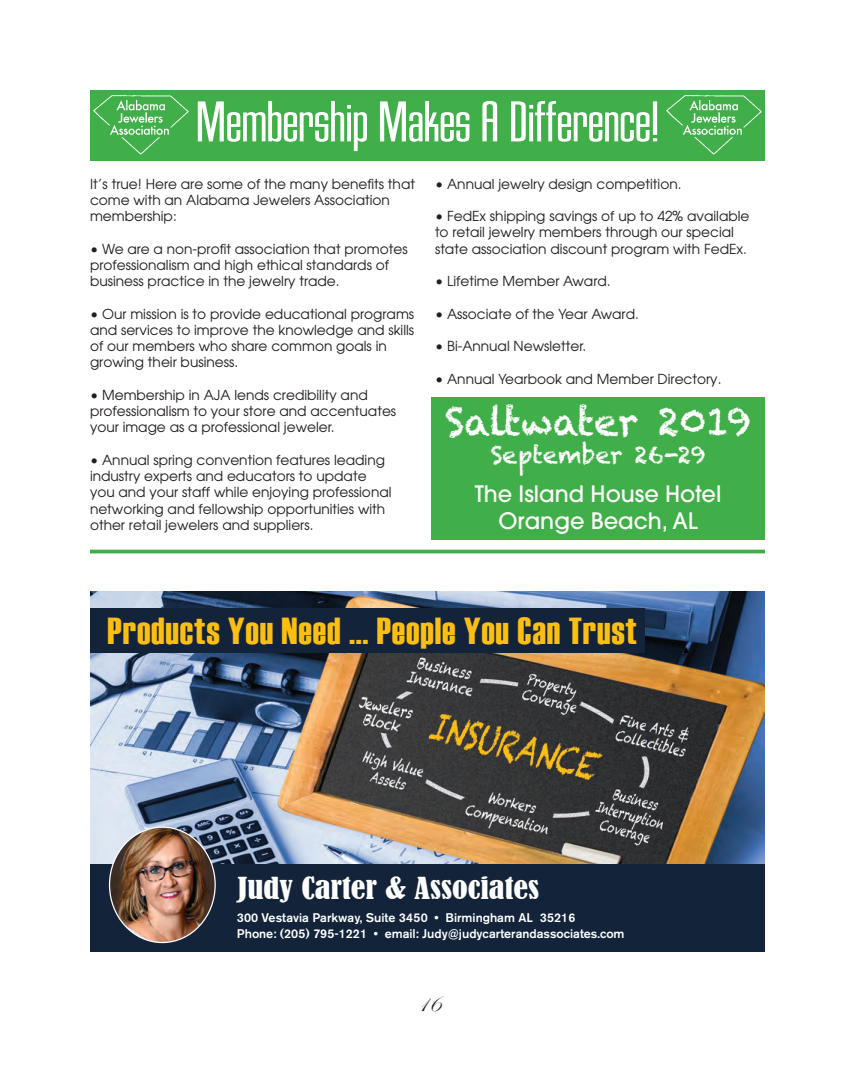
<style>
.page{position:relative;width:855px;height:1080px;background:#fff}
.page>*{position:absolute;margin:0;border:0;box-sizing:border-box;transform-origin:0 0}
.t1{font:60px "House Gothic Light One";color:#fff}
.t2{font:38.75px "Chalkduster";letter-spacing:-.01em;color:#fff}
.t3{font:37.5px "Haettenschweiler";letter-spacing:.025em;color:#fcbf11}
.t4{font:condensed 28.5px "Bernard";color:#fff;scale:1.15 1}
.t5{font:25px "Edwardian Script ITC";color:#231f20}
.t6{font:23.75px "Chalkduster";color:#fff}
.t7{font:500 22.5px "Avant Garde";color:#fff}
.t8{font:13.75px/16.2px "Avant Garde";color:#231f20}
.t9{font:500 12.5px/16.2px "Akzidenz Grotesk BE";color:#fff}
</style>
<div class="page">
<img style="left:90px;top:592px;width:675px;height:272px">
<div style="left:90px;top:864px;width:675px;height:88px;background:#12233a"></div>
<div style="left:90px;top:609px;width:554px;height:44px;background:#12233a"></div>
<img style="left:110px;top:827px;width:105px;height:116px">
<div style="left:90px;top:90px;width:675px;height:70px;background:#40ae49"></div>
<img style="left:93px;top:95px;width:96px;height:60px">
<img style="left:666px;top:95px;width:96px;height:60px">
<hr style="left:90px;top:550px;width:675px;height:3px;background:#40ae49">
<div style="left:431px;top:398px;width:334px;height:142px;background:#40ae49"></div>
<p class="t1" style="left:196px;top:88px;width:465px">Membership Makes A Difference!</p>
<p class="t8" style="left:90px;top:175px;width:327px">It’s true! Here are some of the many benefits that come with an Alabama Jewelers Association membership:</p>
<p class="t8" style="left:90px;top:240px;width:319px">• We are a non-profit association that promotes professionalism and high ethical standards of business practice in the jewelry trade.</p>
<p class="t8" style="left:90px;top:305px;width:326px">• Our mission is to provide educational programs and services to improve the knowledge and skills of our members who share common goals in growing their business.</p>
<p class="t8" style="left:90px;top:387px;width:308px">• Membership in AJA lends credibility and professionalism to your store and accentuates your image as a professional jeweler.</p>
<p class="t8" style="left:90px;top:452px;width:303px">• Annual spring convention features leading industry experts and educators to update you and your staff while enjoying professional networking and fellowship opportunities with other retail jewelers and suppliers.</p>
<p class="t8" style="left:435px;top:175px;width:248px">• Annual jewelry design competition.</p>
<p class="t8" style="left:435px;top:208px;width:316px">• FedEx shipping savings of up to 42% available to retail jewelry members through our special state association discount program with FedEx.</p>
<p class="t8" style="left:435px;top:273px;width:177px">• Lifetime Member Award.</p>
<p class="t8" style="left:435px;top:305px;width:205px">• Associate of the Year Award.</p>
<p class="t8" style="left:435px;top:338px;width:153px">• Bi-Annual Newsletter.</p>
<p class="t8" style="left:435px;top:370px;width:288px">• Annual Yearbook and Member Directory.</p>
<p class="t2" style="left:445px;top:399px;width:307px">Saltwater 2019</p>
<p class="t6" style="left:491px;top:441px;width:216px">September 26-29</p>
<p class="t7" style="left:475px;top:479px;width:248px">The Island House Hotel</p>
<p class="t7" style="left:498px;top:506px;width:201px">Orange Beach, AL</p>
<p class="t3" style="left:108px;top:609px;width:531px">Products You Need ... People You Can Trust</p>
<p class="t4" style="left:238px;top:872px;width:264px">Judy Carter &amp; Associates</p>
<p class="t9" style="left:237px;top:910px;width:389px">300 Vestavia Parkway, Suite 3450 • Birmingham AL 35216<br>Phone: (205) 795-1221 • email: Judy@judycarterandassociates.com</p>
<p class="t5" style="left:416px;top:990px;width:25px">16</p>
</div>
